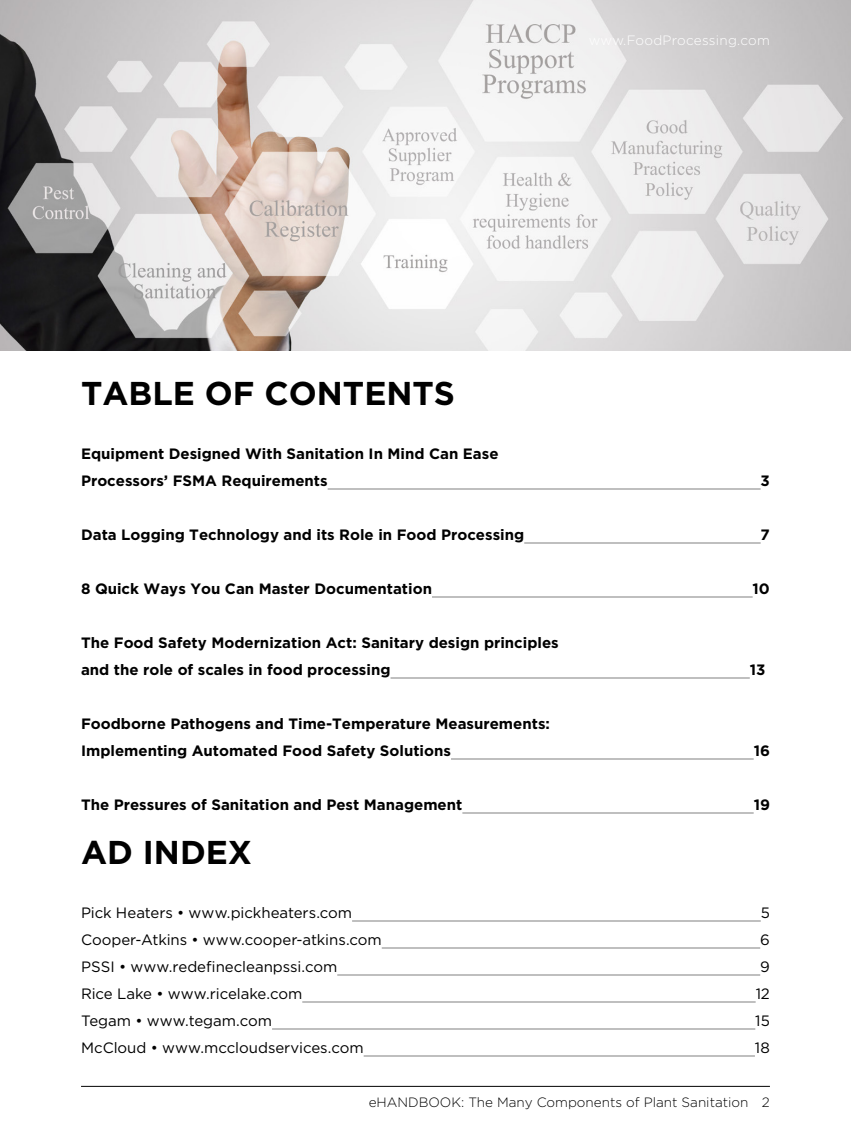
<style>
.page{position:relative;width:851px;height:1134px;background:#fff}
.page>*{position:absolute;margin:0;border:0;box-sizing:border-box;transform-origin:0 0}
.TOC_Section{font:700 33px "Gotham";color:#000}
.TOC_Headline{font:700 15px/27px "Gotham";color:#000}
.TOC_Ad_Index{font:15px "Gotham";color:#000}
.Folio{font:300 13.5px "Gotham";color:#000}
.t1{font:300 13.5px "Gotham";letter-spacing:.02em;color:#fff}
</style>
<div class="page">
<img style="left:0;top:0;width:850px;height:351px">
<hr style="left:327px;top:489px;width:433px;height:1px;background:#808080">
<hr style="left:524px;top:543px;width:236px;height:1px;background:#808080">
<hr style="left:432px;top:597px;width:320px;height:1px;background:#808080">
<hr style="left:390px;top:678px;width:359px;height:1px;background:#808080">
<hr style="left:451px;top:759px;width:302px;height:1px;background:#808080">
<hr style="left:462px;top:813px;width:291px;height:1px;background:#808080">
<hr style="left:352px;top:921px;width:408px;height:1px;background:#808080">
<hr style="left:382px;top:948px;width:378px;height:1px;background:#808080">
<hr style="left:337px;top:975px;width:423px;height:1px;background:#808080">
<hr style="left:302px;top:1002px;width:453px;height:1px;background:#808080">
<hr style="left:272px;top:1029px;width:483px;height:1px;background:#808080">
<hr style="left:363px;top:1056px;width:391px;height:1px;background:#808080">
<hr style="left:81px;top:1086px;width:689px;height:1px;background:#000">
<p class="t1" style="left:588px;top:32px;width:183px">www.FoodProcessing.com</p>
<p class="TOC_Section" style="left:81px;top:371px;width:375px">TABLE OF CONTENTS</p>
<p class="TOC_Headline" style="left:81px;top:440px;width:419px">Equipment Designed With Sanitation In Mind Can Ease<br>Processors’ FSMA Requirements</p>
<p class="TOC_Headline" style="left:760px;top:467px;width:11px">3</p>
<p class="TOC_Headline" style="left:81px;top:521px;width:444px">Data Logging Technology and its Role in Food Processing</p>
<p class="TOC_Headline" style="left:760px;top:521px;width:11px">7</p>
<p class="TOC_Headline" style="left:81px;top:575px;width:352px">8 Quick Ways You Can Master Documentation</p>
<p class="TOC_Headline" style="left:752px;top:575px;width:19px">10</p>
<p class="TOC_Headline" style="left:81px;top:629px;width:479px">The Food Safety Modernization Act: Sanitary design principles and the role of scales in food processing</p>
<p class="TOC_Headline" style="left:81px;top:710px;width:470px">Foodborne Pathogens and Time-Temperature Measurements:<br>Implementing Automated Food Safety Solutions</p>
<p class="TOC_Headline" style="left:749px;top:656px;width:17px">13</p>
<p class="TOC_Headline" style="left:753px;top:737px;width:18px">16</p>
<p class="TOC_Headline" style="left:81px;top:791px;width:383px">The Pressures of Sanitation and Pest Management</p>
<p class="TOC_Headline" style="left:753px;top:791px;width:18px">19</p>
<p class="TOC_Section" style="left:81px;top:830px;width:173px">AD INDEX</p>
<p class="TOC_Ad_Index" style="left:81px;top:903px;width:273px">Pick Heaters • www.pickheaters.com</p>
<p class="TOC_Ad_Index" style="left:760px;top:903px;width:11px">5</p>
<p class="TOC_Ad_Index" style="left:81px;top:930px;width:302px">Cooper-Atkins • www.cooper-atkins.com</p>
<p class="TOC_Ad_Index" style="left:760px;top:930px;width:11px">6</p>
<p class="TOC_Ad_Index" style="left:81px;top:957px;width:258px">PSSI • www.redefinecleanpssi.com</p>
<p class="TOC_Ad_Index" style="left:760px;top:957px;width:11px">9</p>
<p class="TOC_Ad_Index" style="left:81px;top:984px;width:223px">Rice Lake • www.ricelake.com</p>
<p class="TOC_Ad_Index" style="left:755px;top:984px;width:16px">12</p>
<p class="TOC_Ad_Index" style="left:81px;top:1011px;width:193px">Tegam • www.tegam.com</p>
<p class="TOC_Ad_Index" style="left:755px;top:1011px;width:16px">15</p>
<p class="TOC_Ad_Index" style="left:81px;top:1038px;width:284px">McCloud • www.mccloudservices.com</p>
<p class="TOC_Ad_Index" style="left:754px;top:1038px;width:17px">18</p>
<p class="Folio" style="left:368px;top:1094px;width:403px">eHANDBOOK: The Many Components of Plant Sanitation 2</p>
</div>
